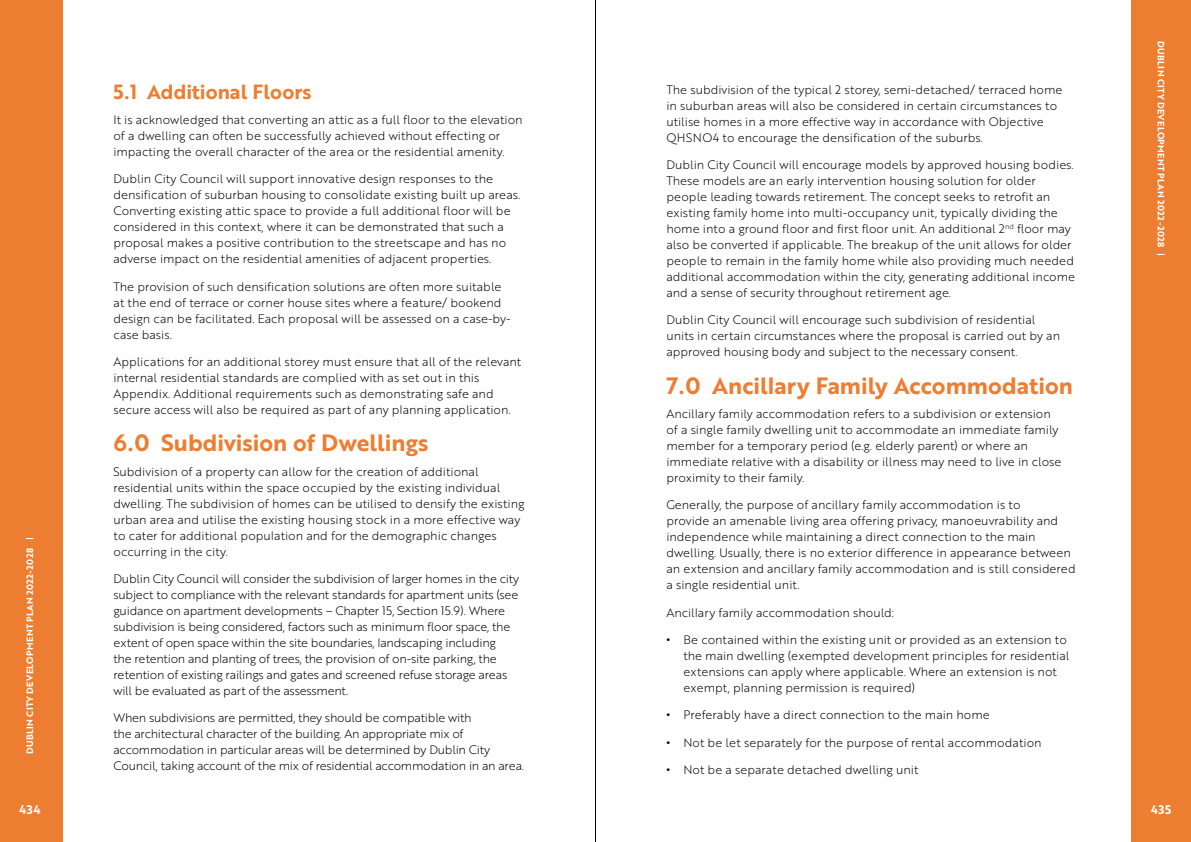
<style>
.page{position:relative;width:1191px;height:842px;background:#fff}
.page>*{position:absolute;margin:0;border:0;box-sizing:border-box;transform-origin:0 0}
.MAIN_INTRO_HEADER{font:23px "Brother 1816 Bold";color:#ed7d31}
.MAIN_HEADER_NEW{font:20px "Brother 1816 Bold";color:#ed7d31}
.Body{font:12px/16px "Brother 1816 Light";color:#000}
.Body-2{font:12px/16px "Brother 1816 Light";letter-spacing:-.02em;color:#000}
.t1{font:12px "Brother 1816 Bold";letter-spacing:.045em;color:#fff}
.t2{font:9px "Brother 1816 Bold";letter-spacing:.04em;color:#fff}
.s1{font-family:"Brother 1816 Medium"}
.s2{font-family:"Brother 1816 Bold"}
</style>
<div class="page">
<hr style="left:595px;top:0;width:1px;height:842px;background:#000">
<div style="left:1131px;top:0;width:60px;height:842px;background:#ed7d31"></div>
<div style="left:0;top:0;width:63px;height:842px;background:#ed7d31"></div>
<p class="t2" style="left:23px;top:754px;width:219px;rotate:-90deg">DUBLIN CITY DEVELOPMENT PLAN 2022-2028 <span class="s1">|</span></p>
<p class="t1" style="left:19px;top:800px;width:23px">434</p>
<p class="MAIN_HEADER_NEW" style="left:113px;top:77px;width:200px">5.1 Additional Floors</p>
<p class="Body" style="left:113px;top:111px;width:411px">It is acknowledged that converting an attic as a full floor to the elevation of a dwelling can often be successfully achieved without effecting or impacting the overall character of the area or the residential amenity.</p>
<p class="Body" style="left:113px;top:171px;width:408px">Dublin City Council will support innovative design responses to the densification of suburban housing to consolidate existing built up areas.<br>Converting existing attic space to provide a full additional floor will be considered in this context, where it can be demonstrated that such a proposal makes a positive contribution to the streetscape and has no adverse impact on the residential amenities of adjacent properties.</p>
<p class="Body" style="left:113px;top:278px;width:399px">The provision of such densification solutions are often more suitable at the end of terrace or corner house sites where a feature/ bookend design can be facilitated. Each proposal will be assessed on a case-by&shy;case basis.</p>
<p class="Body" style="left:113px;top:353px;width:409px">Applications for an additional storey must ensure that all of the relevant internal residential standards are complied with as set out in this Appendix. Additional requirements such as demonstrating safe and secure access will also be required as part of any planning application.</p>
<p class="MAIN_INTRO_HEADER" style="left:113px;top:425px;width:316px">6.0 Subdivision of Dwellings</p>
<p class="Body" style="left:113px;top:463px;width:413px">Subdivision of a property can allow for the creation of additional residential units within the space occupied by the existing individual dwelling. The subdivision of homes can be utilised to densify the existing urban area and utilise the existing housing stock in a more effective way to cater for additional population and for the demographic changes occurring in the city.</p>
<p class="Body-2" style="left:113px;top:570px;width:407px">Dublin City Council will consider the subdivision of larger homes in the city subject to compliance with the relevant standards for apartment units (see guidance on apartment developments – Chapter 15, Section 15.9). Where subdivision is being considered, factors such as minimum floor space, the extent of open space within the site boundaries, landscaping including<br>the retention and planting of trees, the provision of on-site parking, the retention of existing railings and gates and screened refuse storage areas will be evaluated as part of the assessment.</p>
<p class="Body-2" style="left:113px;top:710px;width:412px">When subdivisions are permitted, they should be compatible with<br>the architectural character of the building. An appropriate mix of accommodation in particular areas will be determined by Dublin City Council, taking account of the mix of residential accommodation in an area.</p>
<p class="Body" style="left:666px;top:81px;width:397px">The subdivision of the typical 2 storey, semi-detached/ terraced home in suburban areas will also be considered in certain circumstances to utilise homes in a more effective way in accordance with Objective QHSNO4 to encourage the densification of the suburbs.</p>
<p class="Body" style="left:666px;top:156px;width:410px">Dublin City Council will encourage models by approved housing bodies.<br>These models are an early intervention housing solution for older people leading towards retirement. The concept seeks to retrofit an existing family home into multi-occupancy unit, typically dividing the home into a ground floor and first floor unit. An additional 2<sup>nd</sup> floor may also be converted if applicable. The breakup of the unit allows for older people to remain in the family home while also providing much needed additional accommodation within the city, generating additional income and a sense of security throughout retirement age.</p>
<p class="Body" style="left:666px;top:312px;width:395px">Dublin City Council will encourage such subdivision of residential units in certain circumstances where the proposal is carried out by an approved housing body and subject to the necessary consent.</p>
<p class="MAIN_INTRO_HEADER" style="left:666px;top:368px;width:408px">7.0 Ancillary Family Accommodation</p>
<p class="Body" style="left:666px;top:405px;width:396px">Ancillary family accommodation refers to a subdivision or extension of a single family dwelling unit to accommodate an immediate family member for a temporary period (e.g. elderly parent) or where an immediate relative with a disability or illness may need to live in close proximity to their family.</p>
<p class="Body" style="left:666px;top:497px;width:411px">Generally, the purpose of ancillary family accommodation is to<br>provide an amenable living area offering privacy, manoeuvrability and independence while maintaining a direct connection to the main dwelling. Usually, there is no exterior difference in appearance between an extension and ancillary family accommodation and is still considered a single residential unit.</p>
<p class="Body" style="left:666px;top:604px;width:229px">Ancillary family accommodation should:</p>
<p class="Body" style="left:683px;top:631px;width:387px;text-indent:-17px"><span class="s2">•</span> Be contained within the existing unit or provided as an extension to the main dwelling (exempted development principles for residential extensions can apply where applicable. Where an extension is not exempt, planning permission is required)</p>
<p class="Body" style="left:666px;top:707px;width:325px"><span class="s2">•</span> Preferably have a direct connection to the main home</p>
<p class="Body" style="left:666px;top:734px;width:377px"><span class="s2">•</span> Not be let separately for the purpose of rental accommodation</p>
<p class="Body" style="left:666px;top:761px;width:254px"><span class="s2">•</span> Not be a separate detached dwelling unit</p>
<p class="t2" style="left:1168px;top:41px;width:216px;rotate:90deg">DUBLIN CITY DEVELOPMENT PLAN 2022-2028 <span class="s1">|</span></p>
<p class="t1" style="left:1151px;top:800px;width:22px">435</p>
</div>
